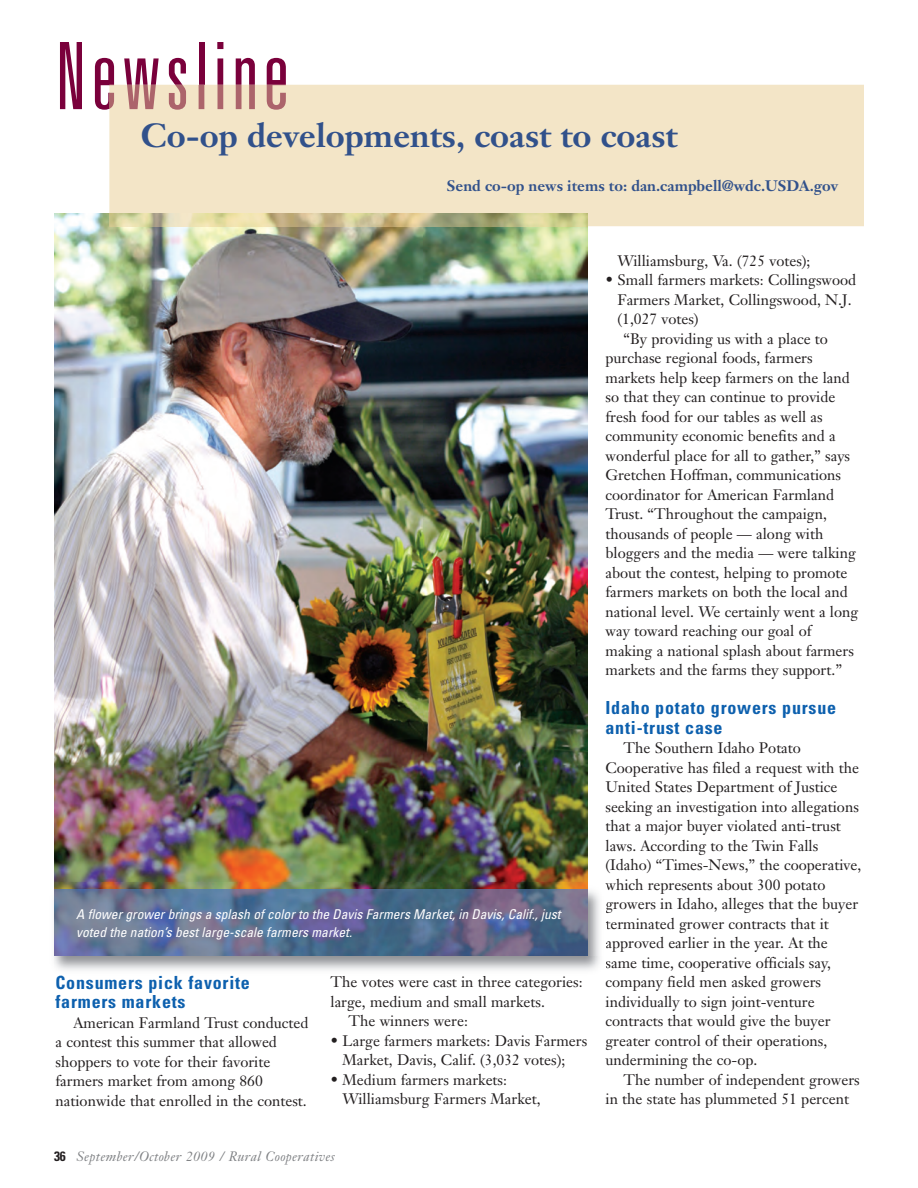
<style>
.page{position:relative;width:918px;height:1188px;background:#fff}
.page>*{position:absolute;margin:0;border:0;box-sizing:border-box;transform-origin:0 0}
.t1{font:300 ultra-condensed 93px "Univers";letter-spacing:.055em;color:#7a003b}
.t2{font:700 33px "Janson Text";color:#31518b}
.t3{font:700 condensed 18px/19.5px "Univers";letter-spacing:.045em;color:#0d60ae}
.t4{font:15px/19.5px "Janson Text";color:#231f20}
.t5{font:700 15px "Janson Text";color:#31518b}
.t6{font:italic condensed 13.5px/18px "Univers";color:#fff}
.t7{font:italic 13.5px "Janson Text";letter-spacing:.025em;color:#808285}
.s1{font-family:"Univers";font-weight:700;font-style:normal;font-stretch:condensed;color:#231f20}
</style>
<div class="page">
<img style="left:54px;top:214px;width:533px;height:669px">
<div style="left:109px;top:85px;width:755px;height:141px;background:#f3e5c7"></div>
<img style="left:109px;top:214px;width:478px;height:12px">
<svg style="left:109px;top:85px;width:177px;height:25px;background:#d9b7a6"></svg>
<img style="left:54px;top:883px;width:546px;height:93px">
<hr style="left:54px;top:956px;width:533px;height:1px;background:#7992ca">
<img style="left:54px;top:890px;width:533px;height:66px">
<h1 class="t1" style="left:56px;top:42px;width:235px">Newsline</h1>
<h2 class="t2" style="left:141px;top:123px;width:538px">Co-op developments, coast to coast</h2>
<p class="t5" style="left:447px;top:180px;width:393px">Send co-op news items to: dan.campbell@wdc.USDA.gov</p>
<p class="t6" style="left:76px;top:906px;width:486px">A flower grower brings a splash of color to the Davis Farmers Market, in Davis, Calif., just voted the nation’s best large-scale farmers market.</p>
<p class="t3" style="left:55px;top:974px;width:196px">Consumers pick favorite farmers markets</p>
<p class="t4" style="left:55px;top:1014px;width:255px;text-indent:18px">American Farmland Trust conducted a contest this summer that allowed shoppers to vote for their favorite farmers market from among 860 nationwide that enrolled in the contest.</p>
<p class="t4" style="left:331px;top:974px;width:254px">The votes were cast in three categories:</p>
<p class="t4" style="left:331px;top:993px;width:216px">large, medium and small markets.</p>
<p class="t4" style="left:349px;top:1013px;width:121px">The winners were:</p>
<p class="t4" style="left:343px;top:1032px;width:246px;text-indent:-12px">• Large farmers markets: Davis Farmers<br>Market, Davis, Calif. (3,032 votes);</p>
<p class="t4" style="left:343px;top:1071px;width:200px;text-indent:-12px">• Medium farmers markets:<br>Williamsburg Farmers Market,</p>
<p class="t7" style="left:54px;top:1151px;width:282px"><span class="s1">36</span> September/October 2009 / Rural Cooperatives</p>
<p class="t4" style="left:618px;top:252px;width:195px">Williamsburg, Va. (725 votes);</p>
<p class="t4" style="left:606px;top:272px;width:252px">• Small farmers markets: Collingswood</p>
<p class="t4" style="left:618px;top:291px;width:236px">Farmers Market, Collingswood, N.J.</p>
<p class="t4" style="left:618px;top:311px;width:83px">(1,027 votes)</p>
<p class="t4" style="left:624px;top:330px;width:206px">“By providing us with a place to</p>
<p class="t4" style="left:606px;top:350px;width:209px">purchase regional foods, farmers</p>
<p class="t4" style="left:606px;top:369px;width:246px">markets help keep farmers on the land</p>
<p class="t4" style="left:606px;top:389px;width:231px">so that they can continue to provide</p>
<p class="t4" style="left:606px;top:408px;width:219px">fresh food for our tables as well as</p>
<p class="t4" style="left:606px;top:428px;width:232px">community economic benefits and a</p>
<p class="t4" style="left:606px;top:447px;width:246px">wonderful place for all to gather,” says</p>
<p class="t4" style="left:606px;top:467px;width:237px">Gretchen Hoffman, communications</p>
<p class="t4" style="left:606px;top:486px;width:230px">coordinator for American Farmland</p>
<p class="t4" style="left:606px;top:506px;width:223px">Trust. “Throughout the campaign,</p>
<p class="t4" style="left:606px;top:525px;width:219px">thousands of people — along with</p>
<p class="t4" style="left:606px;top:545px;width:252px">bloggers and the media — were talking</p>
<p class="t4" style="left:606px;top:564px;width:244px">about the contest, helping to promote</p>
<p class="t4" style="left:606px;top:584px;width:244px">farmers markets on both the local and</p>
<p class="t4" style="left:606px;top:603px;width:254px">national level. We certainly went a long</p>
<p class="t4" style="left:606px;top:623px;width:208px">way toward reaching our goal of</p>
<p class="t4" style="left:606px;top:642px;width:250px">making a national splash about farmers</p>
<p class="t4" style="left:606px;top:662px;width:238px">markets and the farms they support.”</p>
<p class="t3" style="left:605px;top:700px;width:232px">Idaho potato growers pursue anti-trust case</p>
<p class="t4" style="left:606px;top:740px;width:257px;text-indent:18px">The Southern Idaho Potato Cooperative has filed a request with the United States Department of Justice seeking an investigation into allegations that a major buyer violated anti-trust laws. According to the Twin Falls (Idaho) “Times-News,” the cooperative, which represents about 300 potato growers in Idaho, alleges that the buyer terminated grower contracts that it approved earlier in the year. At the same time, cooperative officials say, company field men asked growers individually to sign joint-venture contracts that would give the buyer greater control of their operations, undermining the co-op.</p>
<p class="t4" style="left:606px;top:1071px;width:256px;text-indent:18px">The number of independent growers in the state has plummeted 51 percent</p>
</div>
